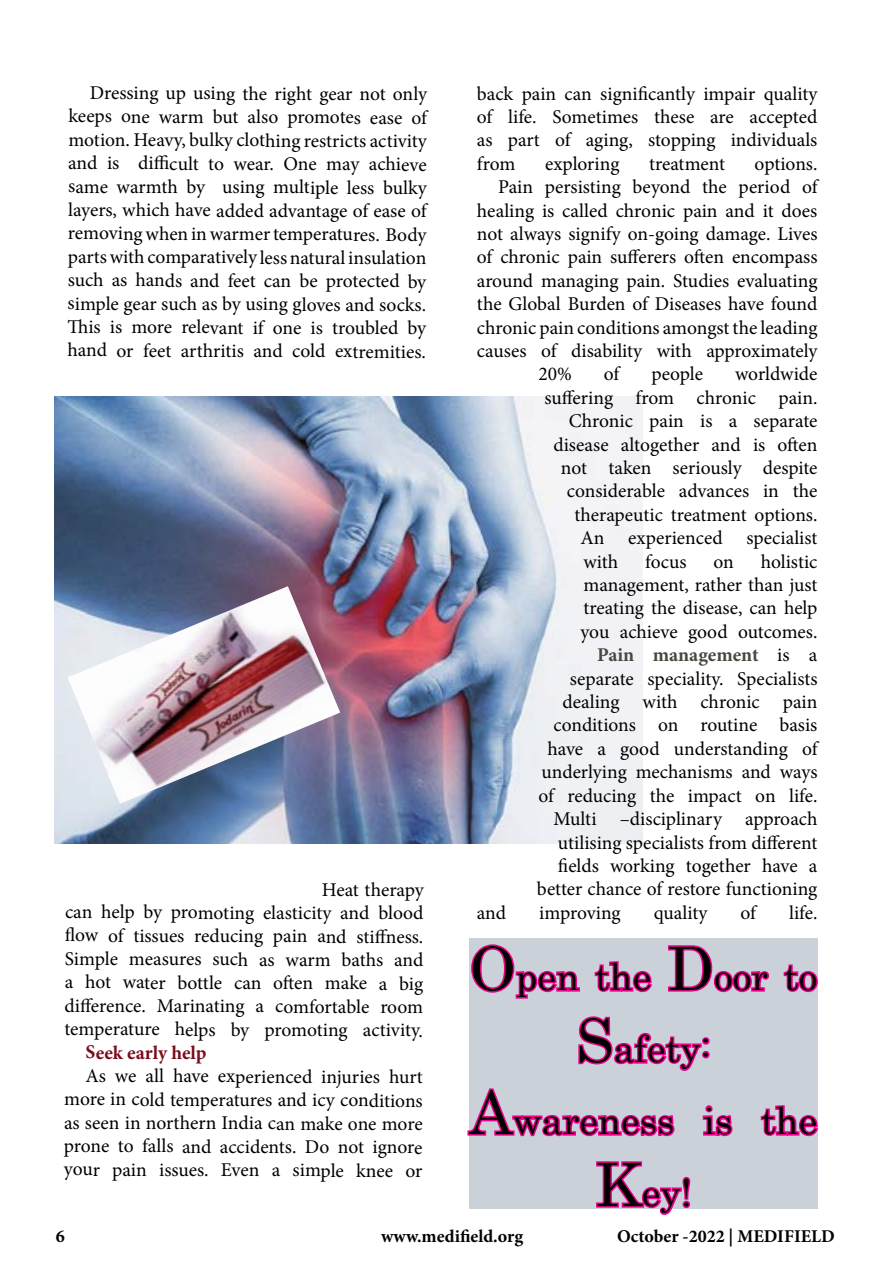
<style>
.page{position:relative;width:893px;height:1263px;background:#fff}
.page>*{position:absolute;margin:0;border:0;box-sizing:border-box;transform-origin:0 0}
.t1{font:37.5px/72px "Century";color:#000;text-align:center}
.t2{font:19.5px/23.4px "Minion Pro";letter-spacing:-.005em;color:#000;text-align:justify}
.t3{font:700 19.5px "Minion Pro";letter-spacing:-.005em;color:#790c1b}
.t4{font:700 18px "Minion Pro";color:#000}
.s1{font-weight:700;color:#4a4640}
.s2{font-size:60px}
</style>
<div class="page">
<img style="left:54px;top:396px;width:588px;height:447px">
<div style="left:469px;top:938px;width:349px;height:271px;background:#cad1d8"></div>
<svg style="left:471px;top:944px;width:109px;height:55px"></svg>
<svg style="left:594px;top:961px;width:59px;height:32px"></svg>
<svg style="left:668px;top:945px;width:102px;height:48px"></svg>
<svg style="left:783px;top:964px;width:35px;height:29px"></svg>
<svg style="left:578px;top:1016px;width:132px;height:55px"></svg>
<svg style="left:467px;top:1088px;width:208px;height:49px"></svg>
<svg style="left:702px;top:1105px;width:31px;height:32px"></svg>
<svg style="left:760px;top:1105px;width:59px;height:32px"></svg>
<svg style="left:596px;top:1161px;width:95px;height:54px"></svg>
<img style="left:68px;top:586px;width:272px;height:218px">
<p class="t2" style="left:67px;top:82px;width:363px;text-align:left;text-indent:22px">Dressing up using the right gear not only keeps one warm but also promotes ease of motion. Heavy, bulky clothing restricts activity and is difficult to wear. One may achieve same warmth by using multiple less bulky layers, which have added advantage of ease of removing when in warmer temperatures. Body parts with comparatively less natural insulation such as hands and feet can be protected by simple gear such as by using gloves and socks.<br>This is more relevant if one is troubled by hand or feet arthritis and cold extremities.</p>
<p class="t2" style="left:64px;top:878px;width:361px;text-indent:257px">Heat therapy can help by promoting elasticity and blood flow of tissues reducing pain and stiffness.<br>Simple measures such as warm baths and a hot water bottle can often make a big difference. Marinating a comfortable room temperature helps by promoting activity.</p>
<p class="t3" style="left:86px;top:1039px;width:123px">Seek early help</p>
<p class="t2" style="left:64px;top:1065px;width:360px;text-indent:22px">As we all have experienced injuries hurt more in cold temperatures and icy conditions as seen in northern India can make one more prone to falls and accidents. Do not ignore your pain issues. Even a simple knee or</p>
<p class="t2" style="left:477px;top:82px;width:342px">back pain can significantly impair quality of life. Sometimes these are accepted as part of aging, stopping individuals from</p>
<p class="t2" style="left:545px;top:152px;width:76px">exploring</p>
<p class="t2" style="left:649px;top:152px;width:78px">treatment</p>
<p class="t2" style="left:755px;top:152px;width:64px">options.</p>
<p class="t2" style="left:498px;top:175px;width:323px">Pain persisting beyond the period of</p>
<p class="t2" style="left:477px;top:199px;width:342px">healing is called chronic pain and it does</p>
<p class="t2" style="left:477px;top:222px;width:342px">not always signify on-going damage. Lives</p>
<p class="t2" style="left:477px;top:246px;width:342px">of chronic pain sufferers often encompass</p>
<p class="t2" style="left:477px;top:269px;width:342px">around managing pain. Studies evaluating</p>
<p class="t2" style="left:477px;top:292px;width:342px">the Global Burden of Diseases have found</p>
<p class="t2" style="left:477px;top:316px;width:342px">chronic pain conditions amongst the leading</p>
<p class="t2" style="left:477px;top:339px;width:342px">causes of disability with approximately</p>
<p class="t2" style="left:538px;top:363px;width:35px">20%</p>
<p class="t2" style="left:604px;top:363px;width:19px">of</p>
<p class="t2" style="left:651px;top:363px;width:53px">people</p>
<p class="t2" style="left:735px;top:363px;width:84px">worldwide</p>
<p class="t2" style="left:544px;top:386px;width:275px">suffering from chronic pain.</p>
<p class="t2" style="left:569px;top:409px;width:250px">Chronic pain is a separate</p>
<p class="t2" style="left:553px;top:433px;width:265px">disease altogether and is often</p>
<p class="t2" style="left:561px;top:456px;width:258px">not taken seriously despite</p>
<p class="t2" style="left:567px;top:480px;width:252px">considerable advances in the</p>
<p class="t2" style="left:574px;top:503px;width:244px">therapeutic treatment options.</p>
<p class="t2" style="left:580px;top:526px;width:238px">An experienced specialist</p>
<p class="t2" style="left:583px;top:550px;width:36px">with</p>
<p class="t2" style="left:645px;top:550px;width:43px">focus</p>
<p class="t2" style="left:713px;top:550px;width:22px">on</p>
<p class="t2" style="left:537px;top:550px;width:284px;text-align:right">holistic<br>management, rather than just treating the disease, can help<br>you achieve good outcomes.<br><span class="s1">Pain management</span> is a separate speciality. Specialists dealing with chronic pain conditions on routine basis have a good understanding of underlying mechanisms and ways of reducing the impact on life.<br>Multi –disciplinary approach utilising specialists from different fields working together have a better chance of restore functioning</p>
<p class="t2" style="left:477px;top:901px;width:31px">and</p>
<p class="t2" style="left:539px;top:901px;width:83px">improving</p>
<p class="t2" style="left:654px;top:901px;width:55px">quality</p>
<p class="t2" style="left:740px;top:901px;width:19px">of</p>
<p class="t2" style="left:789px;top:901px;width:30px">life.</p>
<h1 class="t1" style="left:469px;top:937px;width:350px"><span class="s2">O</span>pen the <span class="s2">D</span>oor to<br><span class="s2">S</span>afety:<br><span class="s2">A</span>wareness is the<br><span class="s2">K</span>ey!</h1>
<p class="t4" style="left:56px;top:1224px;width:10px">6</p>
<p class="t4" style="left:381px;top:1224px;width:144px">www.medifield.org</p>
<p class="t4" style="left:617px;top:1224px;width:219px">October -2022 | MEDIFIELD</p>
</div>
